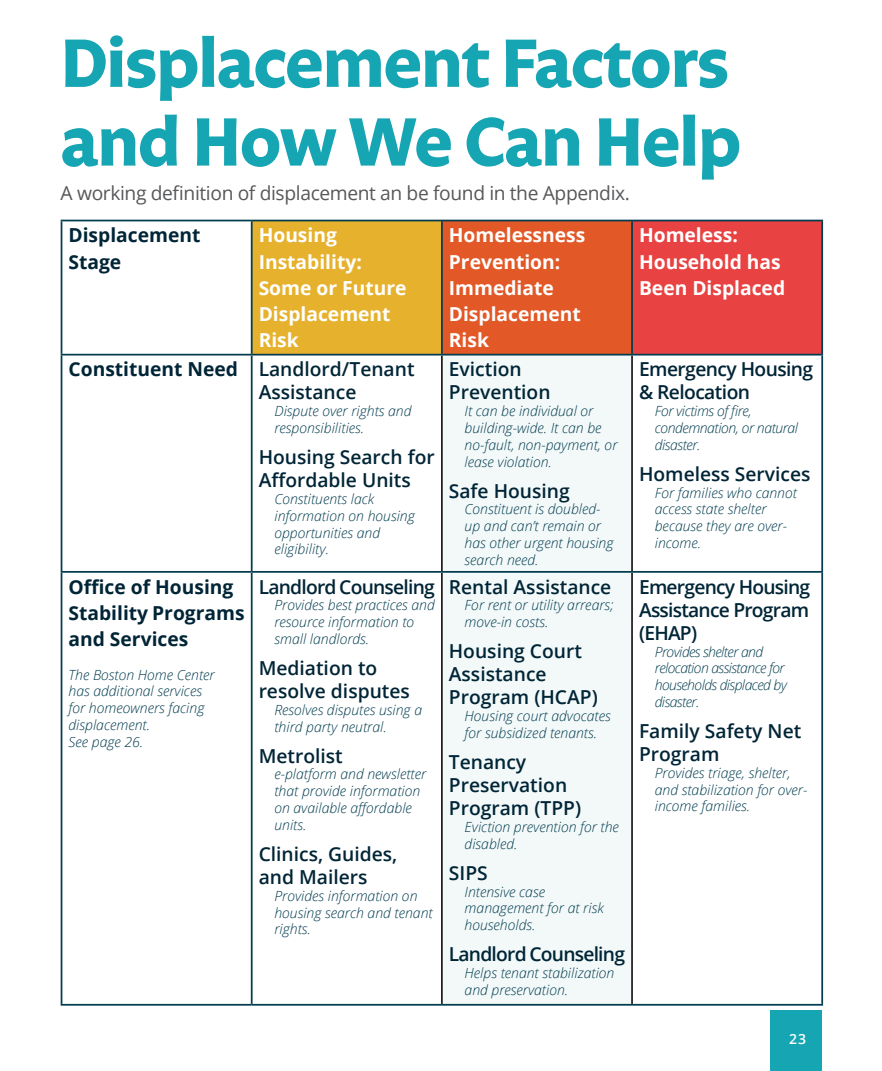
<style>
.page{position:relative;width:882px;height:1071px;background:#fff}
.page>*{position:absolute;margin:0;border:0;box-sizing:border-box;transform-origin:0 0}
.t1{font:700 70px/78.8px "Legato OT";letter-spacing:-.02em;color:#16a5b3}
.Displacement_Table_b{font:600 19.25px/23.1px "Open Sans";color:#002536}
.Bigger_body_text__11{font:700 19.25px/26.2px "Open Sans";color:#fff}
.Bigger_body_text__11-2{font:700 19.25px/26.2px "Open Sans";color:#002536}
.Bigger_body_text__11-3{font:19.25px "Open Sans";letter-spacing:-.02em;color:#57585a}
.Displacement_Table_b-2{font:600 19.25px "Open Sans";letter-spacing:-.04em;color:#002536}
.Displacement_Table_b-3{font:600 19.25px/23.1px "Open Sans";letter-spacing:-.03em;color:#002536}
.Text_8_under_bullets{font:italic 300 14px/16.8px "Open Sans";color:#013c4f}
.Text_8_under_bullets-2{font:italic 300 14px/16.8px "Open Sans";letter-spacing:-.04em;color:#013c4f}
.Text_8_under_bullets-3{font:italic 300 14px/16.8px "Open Sans";letter-spacing:-.03em;color:#013c4f}
.t2{font:600 14px "Open Sans";color:#fff}
</style>
<div class="page">
<div style="left:770px;top:1010px;width:51px;height:61px;background:#16a5b3"></div>
<div style="left:252px;top:221px;width:190px;height:134px;background:#e6b22d"></div>
<div style="left:442px;top:221px;width:190px;height:134px;background:#e25826"></div>
<div style="left:632px;top:221px;width:190px;height:134px;background:#e84242"></div>
<div style="left:443px;top:356px;width:188px;height:648px;background:#f3f9f9"></div>
<hr style="left:441px;top:356px;width:2px;height:215px;background:#231f20">
<hr style="left:631px;top:356px;width:2px;height:215px;background:#231f20">
<hr style="left:441px;top:573px;width:2px;height:431px;background:#231f20">
<hr style="left:631px;top:573px;width:2px;height:431px;background:#231f20">
<hr style="left:821px;top:356px;width:2px;height:215px;background:#013c4f">
<hr style="left:252px;top:571px;width:190px;height:2px;background:#013c4f">
<hr style="left:442px;top:571px;width:190px;height:2px;background:#013c4f">
<hr style="left:632px;top:571px;width:191px;height:2px;background:#013c4f">
<hr style="left:821px;top:573px;width:2px;height:431px;background:#013c4f">
<hr style="left:252px;top:1004px;width:190px;height:2px;background:#013c4f">
<hr style="left:442px;top:1004px;width:190px;height:2px;background:#013c4f">
<hr style="left:632px;top:1004px;width:191px;height:2px;background:#013c4f">
<hr style="left:61px;top:220px;width:191px;height:1px;background:#013c4f">
<hr style="left:61px;top:221px;width:1px;height:133px;background:#013c4f">
<hr style="left:252px;top:220px;width:190px;height:1px;background:#013c4f">
<hr style="left:251px;top:221px;width:2px;height:133px;background:#013c4f">
<hr style="left:442px;top:220px;width:190px;height:1px;background:#013c4f">
<hr style="left:441px;top:221px;width:2px;height:133px;background:#013c4f">
<hr style="left:632px;top:220px;width:191px;height:1px;background:#013c4f">
<hr style="left:631px;top:221px;width:2px;height:133px;background:#013c4f">
<hr style="left:821px;top:221px;width:2px;height:133px;background:#013c4f">
<hr style="left:61px;top:354px;width:191px;height:2px;background:#013c4f">
<hr style="left:252px;top:354px;width:190px;height:2px;background:#013c4f">
<hr style="left:442px;top:354px;width:190px;height:2px;background:#013c4f">
<hr style="left:632px;top:354px;width:191px;height:2px;background:#013c4f">
<hr style="left:61px;top:356px;width:1px;height:215px;background:#013c4f">
<hr style="left:251px;top:356px;width:2px;height:215px;background:#013c4f">
<hr style="left:61px;top:571px;width:191px;height:2px;background:#013c4f">
<hr style="left:61px;top:573px;width:1px;height:431px;background:#013c4f">
<hr style="left:251px;top:573px;width:2px;height:431px;background:#013c4f">
<hr style="left:61px;top:1004px;width:191px;height:2px;background:#013c4f">
<p class="t1" style="left:61px;top:27px;width:682px">Displacement Factors and How We Can Help</p>
<p class="Bigger_body_text__11-3" style="left:61px;top:180px;width:571px">A working definition of displacement an be found in the Appendix.</p>
<p class="Bigger_body_text__11-2" style="left:69px;top:222px;width:133px">Displacement<br>Stage</p>
<p class="Bigger_body_text__11" style="left:259px;top:222px;width:105px">Housing<br>Instability:</p>
<p class="Bigger_body_text__11" style="left:259px;top:274px;width:149px">Some or Future<br>Displacement<br>Risk</p>
<p class="Bigger_body_text__11" style="left:449px;top:222px;width:138px">Homelessness<br>Prevention:</p>
<p class="Bigger_body_text__11" style="left:449px;top:274px;width:133px">Immediate<br>Displacement<br>Risk</p>
<p class="Bigger_body_text__11" style="left:639px;top:222px;width:100px">Homeless:</p>
<p class="Bigger_body_text__11" style="left:639px;top:248px;width:148px">Household has<br>Been Displaced</p>
<p class="Bigger_body_text__11-2" style="left:69px;top:356px;width:171px">Constituent Need</p>
<p class="Displacement_Table_b" style="left:259px;top:357px;width:157px">Landlord/Tenant<br>Assistance</p>
<p class="Text_8_under_bullets" style="left:274px;top:402px;width:139px">Dispute over rights and responsibilities.</p>
<p class="Displacement_Table_b" style="left:259px;top:445px;width:178px">Housing Search for<br>Affordable Units</p>
<p class="Text_8_under_bullets" style="left:274px;top:490px;width:142px">Constituents lack information on housing opportunities and eligibility.</p>
<p class="Bigger_body_text__11-2" style="left:69px;top:573px;width:178px">Office of Housing<br>Stability Programs and Services</p>
<p class="Text_8_under_bullets" style="left:69px;top:666px;width:148px">The Boston Home Center has additional services for homeowners facing displacement.<br>See page 26.</p>
<p class="Displacement_Table_b-2" style="left:259px;top:573px;width:178px">Landlord Counseling</p>
<p class="Text_8_under_bullets" style="left:274px;top:596px;width:162px">Provides best practices and resource information to small landlords.</p>
<p class="Displacement_Table_b" style="left:259px;top:656px;width:153px">Mediation to resolve disputes</p>
<p class="Text_8_under_bullets" style="left:274px;top:701px;width:149px">Resolves disputes using a third party neutral.</p>
<p class="Displacement_Table_b" style="left:259px;top:744px;width:86px">Metrolist</p>
<p class="Text_8_under_bullets" style="left:274px;top:765px;width:153px">e-platform and newsletter that provide information on available affordable units.</p>
<p class="Displacement_Table_b" style="left:259px;top:842px;width:140px">Clinics, Guides, and Mailers</p>
<p class="Text_8_under_bullets" style="left:274px;top:887px;width:160px">Provides information on housing search and tenant rights.</p>
<p class="Displacement_Table_b" style="left:449px;top:357px;width:103px">Eviction<br>Prevention</p>
<p class="Text_8_under_bullets" style="left:465px;top:402px;width:154px">It can be individual or building-wide. It can be no-fault, non-payment, or lease violation.</p>
<p class="Displacement_Table_b" style="left:449px;top:479px;width:122px">Safe Housing</p>
<p class="Text_8_under_bullets" style="left:465px;top:500px;width:150px">Constituent is doubled&shy;up and can’t remain or has other urgent housing search need.</p>
<p class="Displacement_Table_b" style="left:449px;top:575px;width:164px">Rental Assistance</p>
<p class="Text_8_under_bullets" style="left:465px;top:596px;width:150px">For rent or utility arrears; move-in costs.</p>
<p class="Displacement_Table_b" style="left:449px;top:639px;width:150px">Housing Court<br>Assistance<br>Program (HCAP)</p>
<p class="Text_8_under_bullets" style="left:465px;top:707px;width:148px">Housing court advocates for subsidized tenants.</p>
<p class="Displacement_Table_b" style="left:449px;top:750px;width:134px">Tenancy<br>Preservation<br>Program (TPP)</p>
<p class="Text_8_under_bullets" style="left:465px;top:818px;width:156px">Eviction prevention for the disabled.</p>
<p class="Displacement_Table_b" style="left:449px;top:861px;width:40px">SIPS</p>
<p class="Text_8_under_bullets" style="left:465px;top:883px;width:141px">Intensive case management for at risk households.</p>
<p class="Displacement_Table_b-2" style="left:449px;top:941px;width:178px">Landlord Counseling</p>
<p class="Text_8_under_bullets" style="left:465px;top:964px;width:151px">Helps tenant stabilization and preservation.</p>
<p class="Displacement_Table_b-3" style="left:639px;top:357px;width:176px">Emergency Housing &amp; Relocation</p>
<p class="Text_8_under_bullets-3" style="left:655px;top:402px;width:145px">For victims of fire, condemnation, or natural disaster.</p>
<p class="Displacement_Table_b" style="left:639px;top:462px;width:173px">Homeless Services</p>
<p class="Text_8_under_bullets" style="left:655px;top:484px;width:144px">For families who cannot access state shelter because they are over&shy;income.</p>
<p class="Displacement_Table_b" style="left:639px;top:575px;width:173px;text-align:justify">Emergency Housing Assistance Program (EHAP)</p>
<p class="Text_8_under_bullets-2" style="left:655px;top:643px;width:134px">Provides shelter and relocation assistance for households displaced by disaster.</p>
<p class="Displacement_Table_b" style="left:639px;top:719px;width:164px">Family Safety Net<br>Program</p>
<p class="Text_8_under_bullets" style="left:655px;top:764px;width:154px">Provides triage, shelter, and stabilization for over&shy;income families.</p>
<p class="t2" style="left:789px;top:1029px;width:19px">23</p>
</div>
